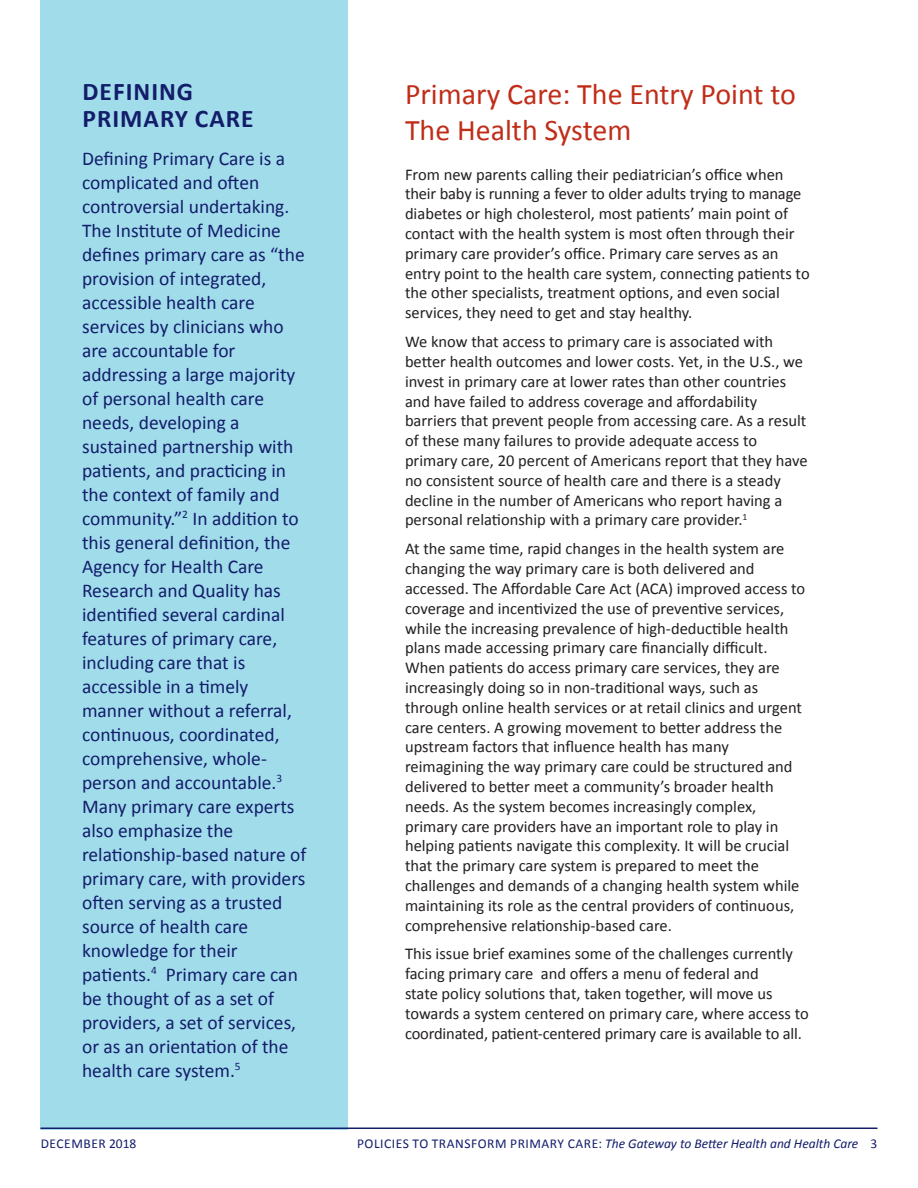
<style>
.page{position:relative;width:918px;height:1188px;background:#fff}
.page>*{position:absolute;margin:0;border:0;box-sizing:border-box;transform-origin:0 0}
.t1{font:30px/36px "Calibri";color:#c02d19}
.t2{font:700 25.5px/27px "Calibri";letter-spacing:.04em;color:#131d6a}
.t3{font:19.5px/24px "Calibri";color:#131d6a}
.t4{font:16.5px/19.8px "Calibri";color:#231f20}
.t5{font:italic 13.5px "Calibri";color:#131d6a}
.t6{font:13.5px "Calibri";letter-spacing:.04em;color:#131d6a}
.s1{font-style:normal}
</style>
<div class="page">
<div style="left:40px;top:0;width:308px;height:1129px;background:#a1dceb"></div>
<hr style="left:40px;top:1128px;width:838px;height:1px;background:#131d6a">
<h2 class="t2" style="left:83px;top:78px;width:173px">DEFINING<br>PRIMARY CARE</h2>
<p class="t3" style="left:82px;top:146px;width:226px">Defining Primary Care is a complicated and often controversial undertaking.<br>The Institute of Medicine defines primary care as “the provision of integrated, accessible health care services by clinicians who are accountable for addressing a large majority of personal health care needs, developing a sustained partnership with patients, and practicing in the context of family and community.”<sup>2</sup> In addition to this general definition, the<br>Agency for Health Care<br>Research and Quality has identified several cardinal features of primary care, including care that is accessible in a timely manner without a referral, continuous, coordinated, comprehensive, whole&shy;person and accountable.<sup>3<br></sup>Many primary care experts also emphasize the relationship-based nature of primary care, with providers often serving as a trusted source of health care knowledge for their patients.<sup>4</sup> Primary care can be thought of as a set of providers, a set of services, or as an orientation of the health care system.<sup>5</sup></p>
<h1 class="t1" style="left:405px;top:76px;width:393px">Primary Care: The Entry Point to<br>The Health System</h1>
<p class="t4" style="left:405px;top:164px;width:406px">From new parents calling their pediatrician’s office when their baby is running a fever to older adults trying to manage diabetes or high cholesterol, most patients’ main point of contact with the health system is most often through their primary care provider’s office. Primary care serves as an entry point to the health care system, connecting patients to the other specialists, treatment options, and even social services, they need to get and stay healthy.</p>
<p class="t4" style="left:405px;top:332px;width:404px">We know that access to primary care is associated with better health outcomes and lower costs. Yet, in the U.S., we invest in primary care at lower rates than other countries and have failed to address coverage and affordability barriers that prevent people from accessing care. As a result of these many failures to provide adequate access to primary care, 20 percent of Americans report that they have no consistent source of health care and there is a steady decline in the number of Americans who report having a personal relationship with a primary care provider.<sup>1</sup></p>
<p class="t4" style="left:405px;top:539px;width:402px">At the same time, rapid changes in the health system are changing the way primary care is both delivered and accessed. The Affordable Care Act (ACA) improved access to coverage and incentivized the use of preventive services, while the increasing prevalence of high-deductible health plans made accessing primary care financially difficult.<br>When patients do access primary care services, they are increasingly doing so in non-traditional ways, such as through online health services or at retail clinics and urgent care centers. A growing movement to better address the upstream factors that influence health has many reimagining the way primary care could be structured and delivered to better meet a community’s broader health needs. As the system becomes increasingly complex, primary care providers have an important role to play in helping patients navigate this complexity. It will be crucial that the primary care system is prepared to meet the challenges and demands of a changing health system while maintaining its role as the central providers of continuous, comprehensive relationship-based care.</p>
<p class="t4" style="left:405px;top:944px;width:405px">This issue brief examines some of the challenges currently facing primary care and offers a menu of federal and<br>state policy solutions that, taken together, will move us towards a system centered on primary care, where access to coordinated, patient-centered primary care is available to all.</p>
<p class="t6" style="left:41px;top:1135px;width:97px">DECEMBER 2018</p>
<p class="t5" style="left:357px;top:1135px;width:522px"><span class="s1">POLICIES TO TRANSFORM PRIMARY CARE:</span> The Gateway to Better Health and Health Care <span class="s1">3</span></p>
</div>
